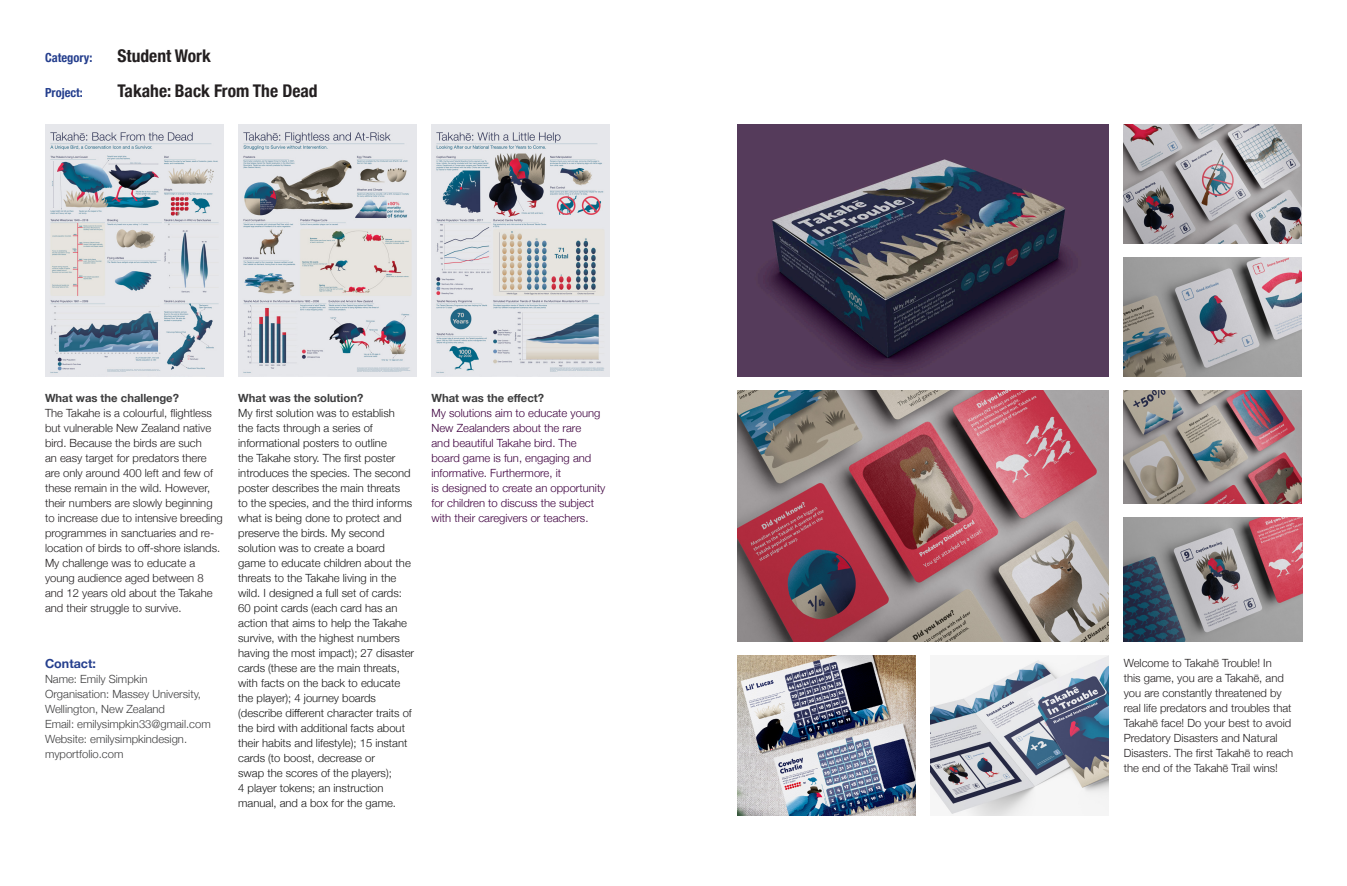
<style>
.page{position:relative;width:1347px;height:886px;background:#fff}
.page>*{position:absolute;margin:0;border:0;box-sizing:border-box;transform-origin:0 0}
.t1{font:700 condensed 17.5px "Helvetica Neue";color:#231f20}
.t2{font:700 condensed 12.5px "Helvetica Neue";color:#253f8e}
.t3{font:700 12.5px "Helvetica Neue";color:#253f8e}
.t4{font:300 11.25px/15px "Helvetica Neue";color:#1a1a1a}
.Body{font:300 11.25px/15px "Helvetica Neue";color:#231f20}
.t5{font:300 11.25px/15px "Helvetica Neue";color:#3e003f}
.t6{font:300 11.25px/15px "Helvetica Neue";color:#3e3e3f}
.t7{font:700 11.25px "Helvetica Neue";color:#3e3e3f}
</style>
<div class="page">
<img style="left:1123px;top:518px;width:179px;height:123px">
<img style="left:737px;top:391px;width:371px;height:250px">
<img style="left:1123px;top:391px;width:178px;height:112px">
<img style="left:1123px;top:124px;width:178px;height:119px">
<img style="left:737px;top:656px;width:178px;height:159px">
<img style="left:737px;top:124px;width:371px;height:252px">
<img style="left:45px;top:124px;width:178px;height:252px">
<img style="left:238px;top:124px;width:178px;height:252px">
<img style="left:431px;top:124px;width:178px;height:252px">
<img style="left:1123px;top:258px;width:178px;height:118px">
<img style="left:930px;top:656px;width:178px;height:159px">
<p class="t2" style="left:45px;top:47px;width:49px">Category:</p>
<p class="t1" style="left:117px;top:41px;width:95px">Student Work</p>
<p class="t2" style="left:45px;top:82px;width:39px">Project:</p>
<p class="t1" style="left:118px;top:76px;width:202px">Takahe: Back From The Dead</p>
<p class="t7" style="left:45px;top:389px;width:135px">What was the challenge?</p>
<p class="Body" style="left:45px;top:404px;width:179px">The Takahe is a colourful, flightless but vulnerable New Zealand native bird. Because the birds are such<br>an easy target for predators there are only around 400 left and few of these remain in the wild. However, their numbers are slowly beginning to increase due to intensive breeding programmes in sanctuaries and re&shy;location of birds to off-shore islands.<br>My challenge was to educate a young audience aged between 8 and 12 years old about the Takahe and their struggle to survive.</p>
<p class="t3" style="left:45px;top:654px;width:52px">Contact:</p>
<p class="t6" style="left:45px;top:671px;width:104px">Name: Emily Simpkin</p>
<p class="t6" style="left:45px;top:686px;width:157px">Organisation: Massey University,<br>Wellington, New Zealand</p>
<p class="t6" style="left:45px;top:716px;width:167px">Email: emilysimpkin33@gmail.com</p>
<p class="t6" style="left:45px;top:731px;width:144px">Website: emilysimpkindesign. myportfolio.com</p>
<p class="t7" style="left:238px;top:389px;width:126px">What was the solution?</p>
<p class="t4" style="left:238px;top:404px;width:177px">My first solution was to establish<br>the facts through a series of informational posters to outline<br>the Takahe story. The first poster introduces the species. The second poster describes the main threats<br>to the species, and the third informs what is being done to protect and preserve the birds. My second solution was to create a board game to educate children about the threats to the Takahe living in the wild. I designed a full set of cards:<br>60 point cards (each card has an action that aims to help the Takahe survive, with the highest numbers having the most impact); 27 disaster cards (these are the main threats, with facts on the back to educate the player); 4 journey boards (describe different character traits of the bird with additional facts about their habits and lifestyle); 15 instant cards (to boost, decrease or<br>swap the scores of the players);<br>4 player tokens; an instruction manual, and a box for the game.</p>
<p class="t7" style="left:431px;top:389px;width:114px">What was the effect?</p>
<p class="t5" style="left:431px;top:404px;width:176px">My solutions aim to educate young<br>New Zealanders about the rare<br>and beautiful Takahe bird. The board game is fun, engaging and informative. Furthermore, it<br>is designed to create an opportunity for children to discuss the subject with their caregivers or teachers.</p>
<p class="Body" style="left:1123px;top:654px;width:171px">Welcome to Takahē Trouble! In<br>this game, you are a Takahē, and you are constantly threatened by real life predators and troubles that Takahē face! Do your best to avoid Predatory Disasters and Natural Disasters. The first Takahē to reach the end of the Takahē Trail wins!</p>
</div>
